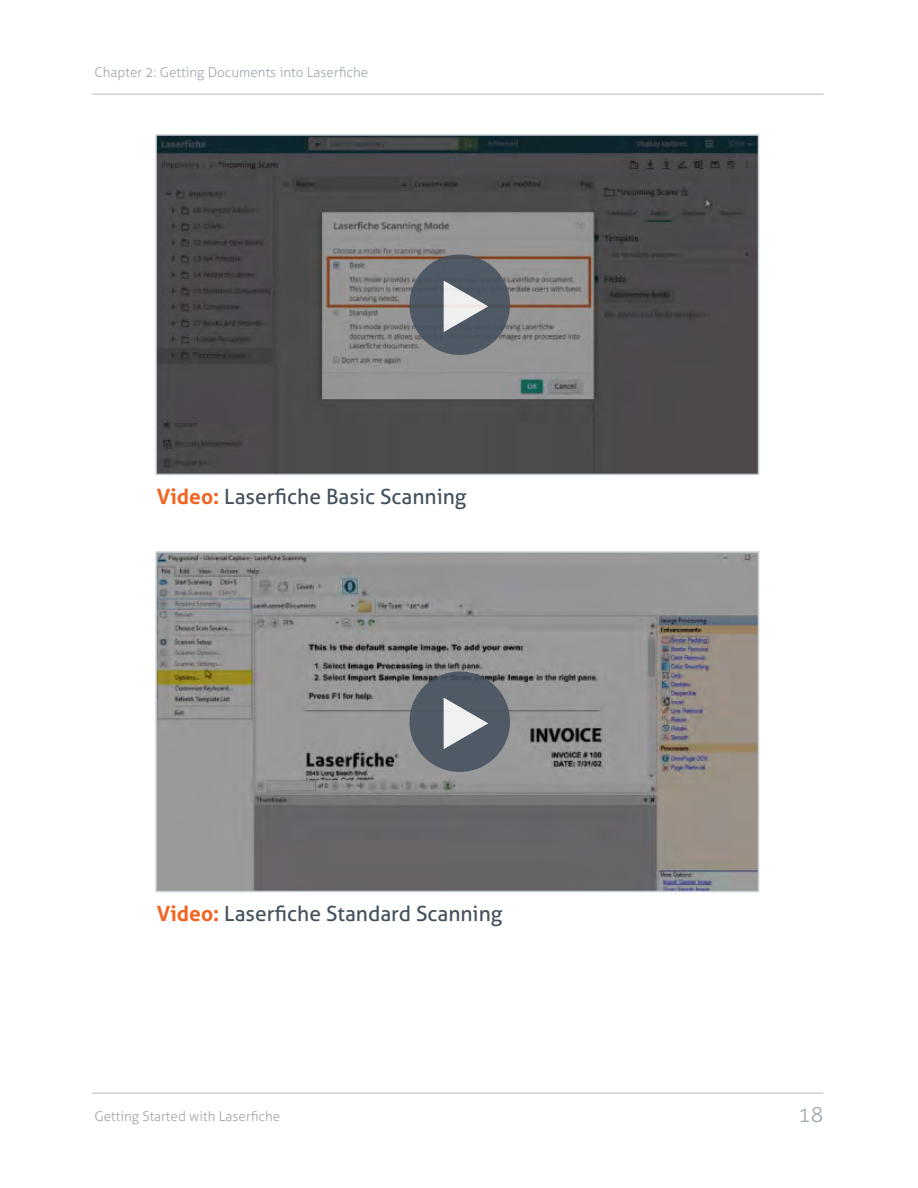
<style>
.page{position:relative;width:918px;height:1188px;background:#fff}
.page>*{position:absolute;margin:0;border:0;box-sizing:border-box;transform-origin:0 0}
.t1{font:21px "Aller";color:#44515e}
.t2{font:300 21px "Aller";color:#9ea7ae}
.t3{font:300 13.5px "Aller";color:#9ea7ae}
.s1{font-weight:700;color:#f26422}
</style>
<div class="page">
<hr style="left:92px;top:1093px;width:732px;height:1px;background:#b1bbc2">
<hr style="left:92px;top:94px;width:732px;height:1px;background:#b1bbc2">
<svg style="left:155px;top:134px;width:605px;height:342px;background:#59585a"></svg>
<svg style="left:409px;top:254px;width:101px;height:101px;background:#4f5964"></svg>
<svg style="left:444px;top:281px;width:44px;height:51px"></svg>
<svg style="left:155px;top:551px;width:605px;height:342px;background:#8a8988"></svg>
<div style="left:409px;top:671px;width:101px;height:101px;background:#4f5a65;border-radius:50%"></div>
<svg style="left:444px;top:698px;width:44px;height:51px"></svg>
<p class="t3" style="left:94px;top:64px;width:275px">Chapter 2: Getting Documents into Laserfiche</p>
<h1 class="t1" style="left:157px;top:484px;width:311px"><span class="s1">Video:</span> Laserfiche Basic Scanning</h1>
<h1 class="t1" style="left:157px;top:901px;width:347px"><span class="s1">Video:</span> Laserfiche Standard Scanning</h1>
<p class="t3" style="left:94px;top:1109px;width:187px">Getting Started with Laserfiche</p>
<h1 class="t2" style="left:798px;top:1102px;width:27px">18</h1>
</div>
